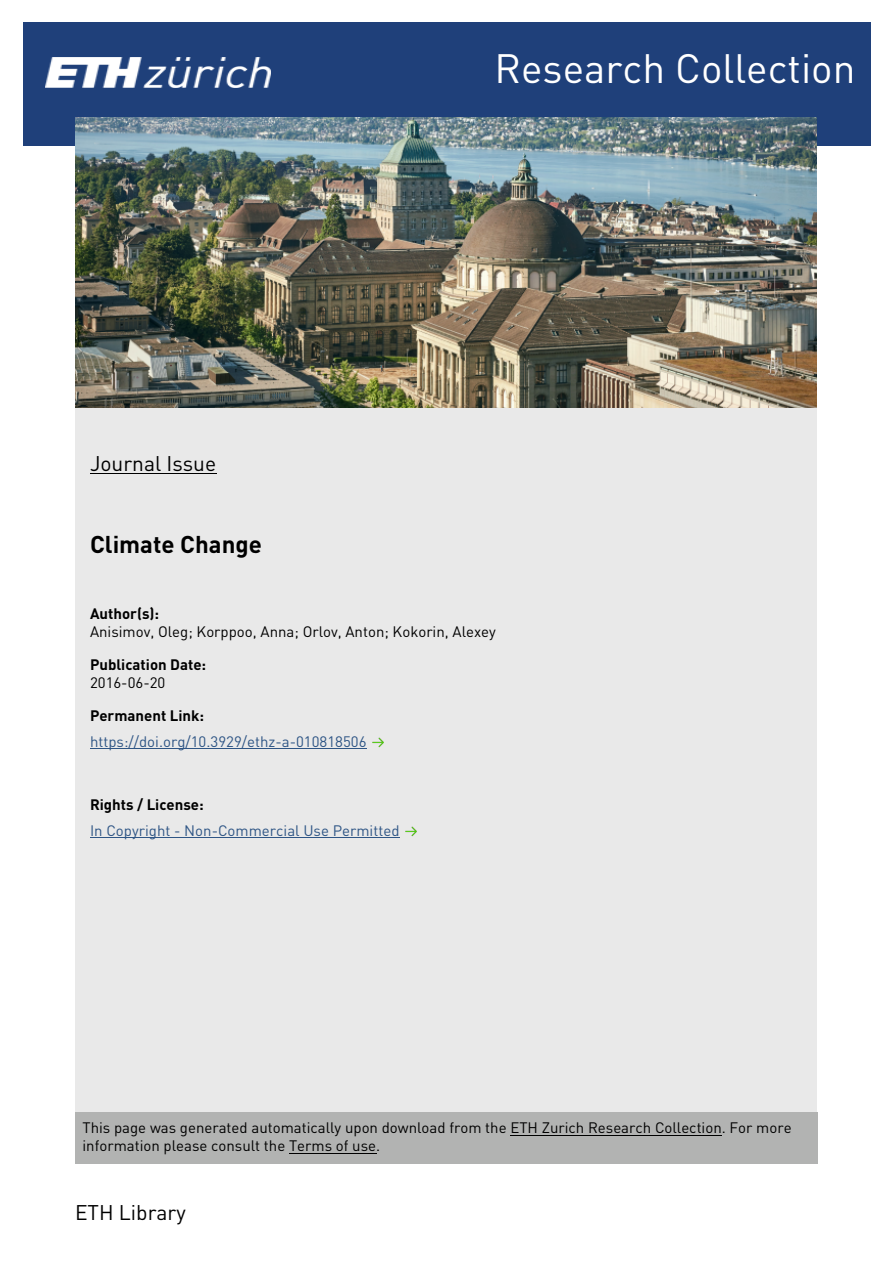
<style>
.page{position:relative;width:893px;height:1263px;background:#fff}
.page>*{position:absolute;margin:0;border:0;box-sizing:border-box;transform-origin:0 0}
.t1{font:40.5px "DIN Pro";color:#fff}
.t2{font:700 24px "DIN Pro";color:#000}
.t3{font:21px "DIN Pro";color:#000}
.t4{font:15px/18px "DIN Pro";color:#000}
.t5{font:15px "DIN Pro";color:#2e5585}
.t6{font:700 15px "DIN Pro";color:#000}
</style>
<div class="page">
<div style="left:22px;top:22px;width:848px;height:124px;background:#1f407a"></div>
<img style="left:45px;top:57px;width:225px;height:30px">
<img style="left:75px;top:118px;width:741px;height:290px">
<div style="left:75px;top:408px;width:741px;height:705px;background:#e9e9e9"></div>
<hr style="left:90px;top:473px;width:126px;height:1px;background:#000">
<hr style="left:90px;top:749px;width:277px;height:1px;background:#2e5585">
<img style="left:372px;top:737px;width:12px;height:10px">
<hr style="left:90px;top:838px;width:309px;height:1px;background:#2e5585">
<img style="left:405px;top:826px;width:12px;height:10px">
<div style="left:75px;top:1113px;width:743px;height:51px;background:#b2b3b2"></div>
<hr style="left:510px;top:1135px;width:212px;height:1px;background:#000">
<hr style="left:289px;top:1153px;width:87px;height:1px;background:#000">
<h3 class="t3" style="left:90px;top:447px;width:128px">Journal Issue</h3>
<h2 class="t2" style="left:90px;top:524px;width:173px">Climate Change</h2>
<h1 class="t1" style="left:495px;top:36px;width:362px">Research Collection</h1>
<p class="t6" style="left:90px;top:601px;width:71px">Author(s):</p>
<p class="t4" style="left:90px;top:621px;width:407px">Anisimov, Oleg; Korppoo, Anna; Orlov, Anton; Kokorin, Alexey</p>
<p class="t6" style="left:90px;top:652px;width:118px">Publication Date:</p>
<p class="t4" style="left:90px;top:672px;width:77px">2016-06-20</p>
<p class="t6" style="left:90px;top:703px;width:116px">Permanent Link:</p>
<p class="t5" style="left:90px;top:730px;width:278px">https://doi.org/10.3929/ethz-a-010818506</p>
<p class="t6" style="left:90px;top:792px;width:115px">Rights / License:</p>
<p class="t5" style="left:90px;top:819px;width:311px">In Copyright - Non-Commercial Use Permitted</p>
<p class="t4" style="left:82px;top:1117px;width:711px">This page was generated automatically upon download from the ETH Zurich Research Collection. For more information please consult the Terms of use.</p>
<h3 class="t3" style="left:75px;top:1195px;width:112px">ETH Library</h3>
</div>
